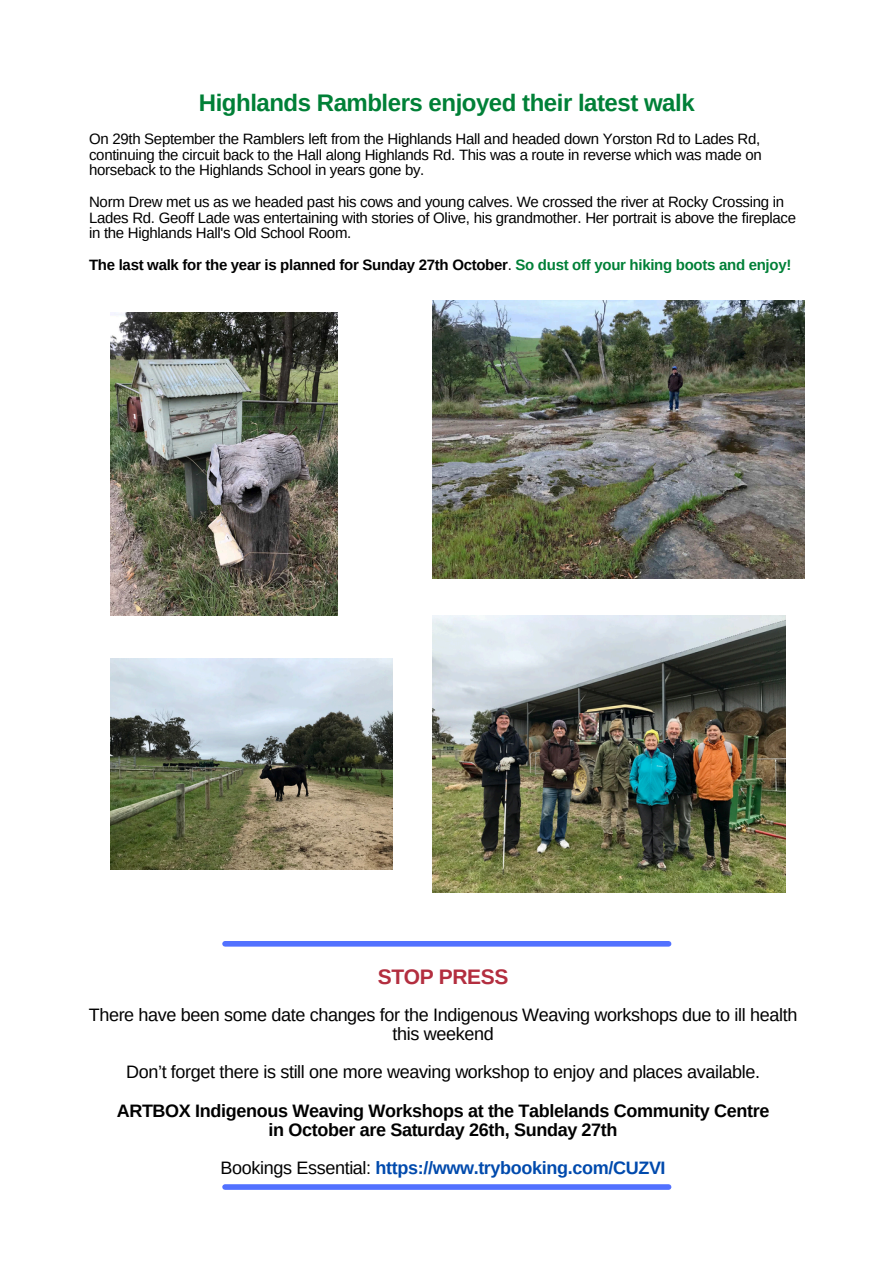
<style>
.page{position:relative;width:894px;height:1264px;background:#fff}
.page>*{position:absolute;margin:0;border:0;box-sizing:border-box;transform-origin:0 0}
.t1{font:700 24px "Arimo";letter-spacing:-.02em;color:#008037}
.t2{font:700 21px "Arimo";letter-spacing:-.02em;color:#b32e3f}
.t3{font:18px/19.2px "Arimo";letter-spacing:-.02em;color:#000;text-align:center}
.t4{font:700 18px/19.2px "Arimo";letter-spacing:-.02em;color:#000;text-align:center}
.t5{font:700 18px "Arimo";letter-spacing:-.02em;color:#004aad}
.t6{font:15px/15.8px "Arimo";letter-spacing:-.02em;color:#000;text-align:justify}
.t7{font:700 15px "Arimo";letter-spacing:-.02em;color:#000}
.s1{font-weight:400}
.s2{color:#008037}
.s3{font-weight:400;color:#000}
</style>
<div class="page">
<div style="left:225px;top:1184px;width:443px;height:5px;background:#5271ff"></div>
<div style="left:225px;top:941px;width:443px;height:5px;background:#5271ff"></div>
<img style="left:433px;top:616px;width:352px;height:276px">
<img style="left:110px;top:658px;width:283px;height:211px">
<img style="left:433px;top:300px;width:371px;height:278px">
<img style="left:110px;top:312px;width:227px;height:303px">
<img style="left:579px;top:713px;width:19px;height:26px">
<p class="t1" style="left:199px;top:89px;width:497px">Highlands Ramblers enjoyed their latest walk</p>
<h2 class="t6" style="left:89px;top:131px;width:674px">On 29th September the Ramblers left from the Highlands Hall and headed down Yorston Rd to Lades Rd, continuing the circuit back to the Hall along Highlands Rd. This was a route in reverse which was made on horseback to the Highlands School in years gone by.</h2>
<h4 class="t6" style="left:89px;top:194px;width:708px">Norm Drew met us as we headed past his cows and young calves. We crossed the river at Rocky Crossing in<br>Lades Rd. Geoff Lade was entertaining with stories of Olive, his grandmother. Her portrait is above the fireplace</h4>
<h4 class="t6" style="left:89px;top:225px;width:264px">in the Highlands Hall's Old School Room.</h4>
<h3 class="t7" style="left:89px;top:256px;width:703px">The last walk for the year is planned for Sunday 27th October<span class="s1">.</span> <span class="s2">So dust off your hiking boots and enjoy!</span></h3>
<p class="t2" style="left:378px;top:964px;width:132px">STOP PRESS</p>
<p class="t3" style="left:89px;top:1005px;width:710px">There have been some date changes for the Indigenous Weaving workshops due to ill health this weekend</p>
<p class="t3" style="left:126px;top:1062px;width:635px">Don’t forget there is still one more weaving workshop to enjoy and places available.</p>
<p class="t4" style="left:117px;top:1100px;width:654px">ARTBOX Indigenous Weaving Workshops at the Tablelands Community Centre in October are Saturday 26th, Sunday 27th</p>
<p class="t5" style="left:220px;top:1157px;width:446px"><span class="s3">Bookings Essential:</span> https://www.trybooking.com/CUZVI</p>
</div>
